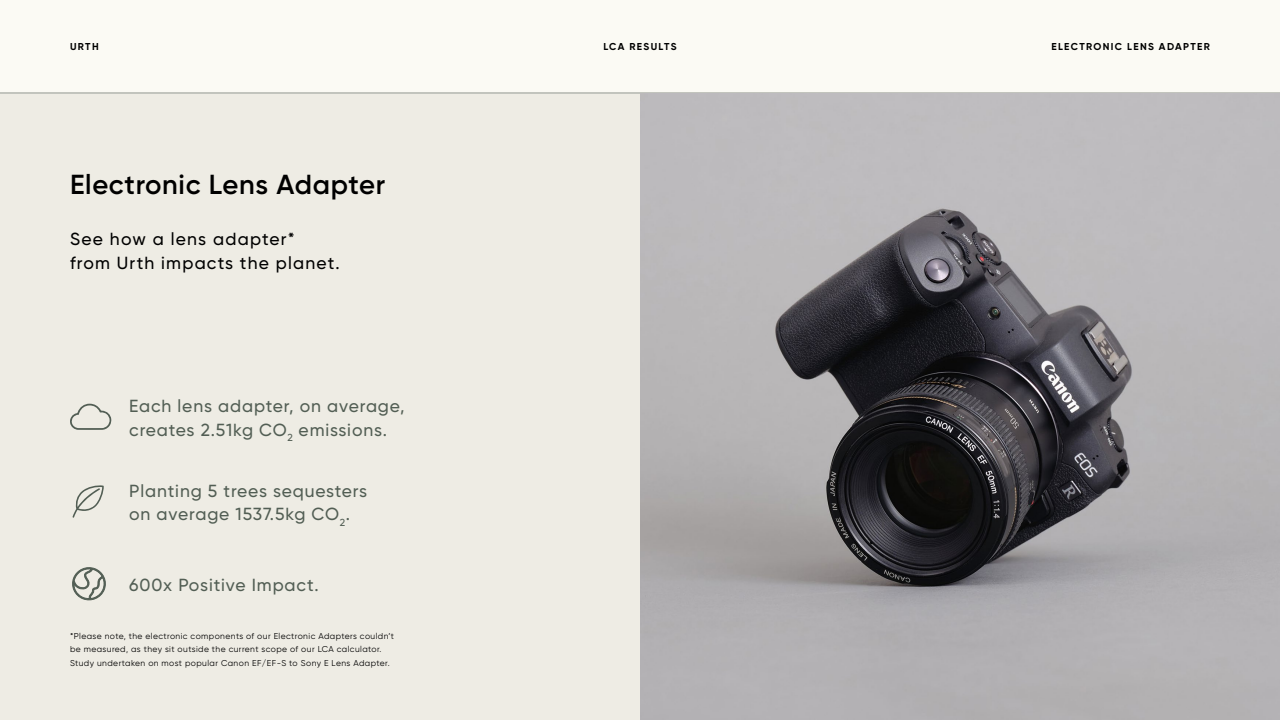
<style>
.page{position:relative;width:1280px;height:720px;background:#fbfaf4}
.page>*{position:absolute;margin:0;border:0;box-sizing:border-box;transform-origin:0 0}
.t1{font:600 27.5px "Gilroy";letter-spacing:.025em;color:#000}
.t2{font:500 17.5px/23.5px "Gilroy";letter-spacing:.05em;color:#525e54}
.t3{font:500 17.5px/23.5px "Gilroy";letter-spacing:.07em;color:#000}
.t4{font:700 10px "Gilroy";letter-spacing:.135em;color:#000}
.t5{font:8.5px/12.5px "Gilroy";letter-spacing:.05em;color:#000}
</style>
<div class="page">
<div style="left:0;top:92px;width:1280px;height:628px;background:#eeece4"></div>
<hr style="left:0;top:92px;width:1280px;height:2px;background:#979e98">
<img style="left:640px;top:94px;width:640px;height:626px">
<svg style="left:70px;top:404px;width:41px;height:26px"></svg>
<svg style="left:72px;top:485px;width:32px;height:33px"></svg>
<svg style="left:72px;top:567px;width:34px;height:34px"></svg>
<p class="t4" style="left:70px;top:40px;width:30px">URTH</p>
<p class="t4" style="left:603px;top:40px;width:75px">LCA RESULTS</p>
<p class="t4" style="left:1051px;top:40px;width:160px">ELECTRONIC LENS ADAPTER</p>
<h1 class="t1" style="left:70px;top:168px;width:317px">Electronic Lens Adapter</h1>
<h2 class="t3" style="left:70px;top:227px;width:271px">See how a lens adapter*<br>from Urth impacts the planet.</h2>
<h2 class="t2" style="left:129px;top:394px;width:277px">Each lens adapter, on average, creates 2.51kg CO<sub>2</sub> emissions.</h2>
<h2 class="t2" style="left:129px;top:479px;width:239px">Planting 5 trees sequesters on average 1537.5kg CO<sub>2</sub>.</h2>
<h2 class="t2" style="left:129px;top:573px;width:191px">600x Positive Impact.</h2>
<p class="t5" style="left:70px;top:630px;width:326px">*Please note, the electronic components of our Electronic Adapters couldn’t be measured, as they sit outside the current scope of our LCA calculator.</p>
<p class="t5" style="left:70px;top:657px;width:321px">Study undertaken on most popular Canon EF/EF-S to Sony E Lens Adapter.</p>
</div>
